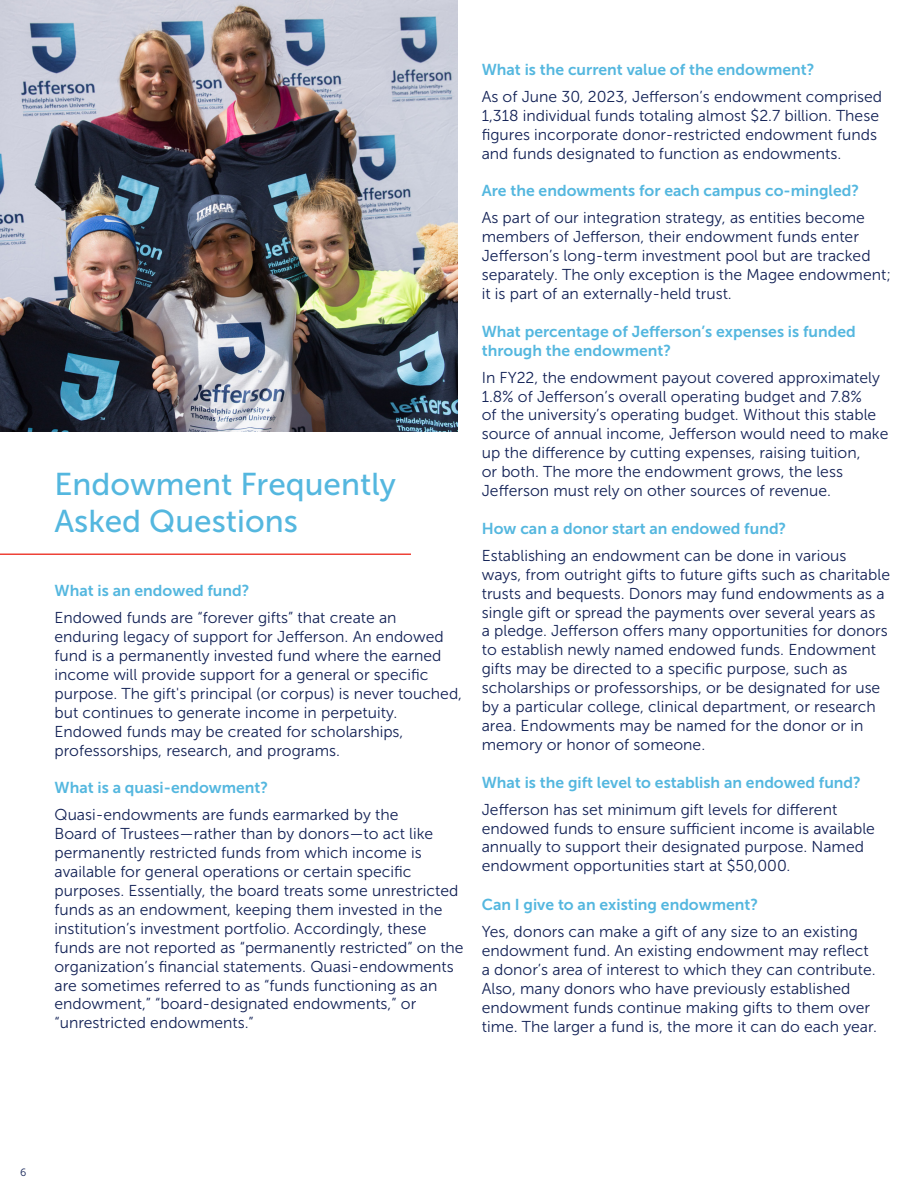
<style>
.page{position:relative;width:918px;height:1188px;background:#fff}
.page>*{position:absolute;margin:0;border:0;box-sizing:border-box;transform-origin:0 0}
.t1{font:31.5px/37.8px "Museo Sans 500";color:#54b7df}
.t2{font:15.75px/18.9px "Museo Sans 300";color:#132256}
.t3{font:15.75px/18.9px "Museo Sans 700";color:#54b7df}
.t4{font:10.5px "Museo Sans 300";color:#132256}
</style>
<div class="page">
<img style="left:0;top:0;width:458px;height:432px">
<hr style="left:0;top:553px;width:411px;height:2px;background:#ee4237">
<p class="t1" style="left:55px;top:465px;width:343px">Endowment Frequently<br>Asked Questions</p>
<p class="t3" style="left:55px;top:581px;width:197px">What is an endowed fund?</p>
<p class="t2" style="left:55px;top:609px;width:409px">Endowed funds are “forever gifts” that create an enduring legacy of support for Jefferson. An endowed fund is a permanently invested fund where the earned income will provide support for a general or specific purpose. The gift's principal (or corpus) is never touched, but continues to generate income in perpetuity.<br>Endowed funds may be created for scholarships, professorships, research, and programs.</p>
<p class="t3" style="left:55px;top:779px;width:215px">What is a quasi-endowment?</p>
<p class="t2" style="left:55px;top:806px;width:411px">Quasi-endowments are funds earmarked by the<br>Board of Trustees—rather than by donors—to act like permanently restricted funds from which income is available for general operations or certain specific purposes. Essentially, the board treats some unrestricted funds as an endowment, keeping them invested in the institution’s investment portfolio. Accordingly, these funds are not reported as “permanently restricted” on the organization’s financial statements. Quasi-endowments are sometimes referred to as “funds functioning as an endowment,” “board-designated endowments,” or “unrestricted endowments.”</p>
<p class="t3" style="left:482px;top:60px;width:334px">What is the current value of the endowment?</p>
<p class="t2" style="left:482px;top:87px;width:402px">As of June 30, 2023, Jefferson’s endowment comprised 1,318 individual funds totaling almost $2.7 billion. These figures incorporate donor-restricted endowment funds and funds designated to function as endowments.</p>
<p class="t3" style="left:482px;top:181px;width:379px">Are the endowments for each campus co-mingled?</p>
<p class="t2" style="left:482px;top:209px;width:411px">As part of our integration strategy, as entities become members of Jefferson, their endowment funds enter Jefferson’s long-term investment pool but are tracked separately. The only exception is the Magee endowment; it is part of an externally-held trust.</p>
<p class="t3" style="left:482px;top:322px;width:376px">What percentage of Jefferson’s expenses is funded through the endowment?</p>
<p class="t2" style="left:482px;top:368px;width:408px">In FY22, the endowment payout covered approximately 1.8% of Jefferson’s overall operating budget and 7.8%<br>of the university’s operating budget. Without this stable source of annual income, Jefferson would need to make up the difference by cutting expenses, raising tuition,<br>or both. The more the endowment grows, the less Jefferson must rely on other sources of revenue.</p>
<p class="t3" style="left:482px;top:519px;width:306px">How can a donor start an endowed fund?</p>
<p class="t2" style="left:482px;top:546px;width:410px">Establishing an endowment can be done in various<br>ways, from outright gifts to future gifts such as charitable trusts and bequests. Donors may fund endowments as a single gift or spread the payments over several years as<br>a pledge. Jefferson offers many opportunities for donors to establish newly named endowed funds. Endowment gifts may be directed to a specific purpose, such as scholarships or professorships, or be designated for use by a particular college, clinical department, or research area. Endowments may be named for the donor or in memory or honor of someone.</p>
<p class="t3" style="left:482px;top:773px;width:381px">What is the gift level to establish an endowed fund?</p>
<p class="t2" style="left:482px;top:800px;width:395px">Jefferson has set minimum gift levels for different endowed funds to ensure sufficient income is available annually to support their designated purpose. Named endowment opportunities start at $50,000.</p>
<p class="t3" style="left:482px;top:895px;width:278px">Can I give to an existing endowment?</p>
<p class="t2" style="left:482px;top:922px;width:397px">Yes, donors can make a gift of any size to an existing endowment fund. An existing endowment may reflect a donor’s area of interest to which they can contribute.<br>Also, many donors who have previously established endowment funds continue making gifts to them over time. The larger a fund is, the more it can do each year.</p>
<p class="t4" style="left:20px;top:1166px;width:8px">6</p>
</div>
